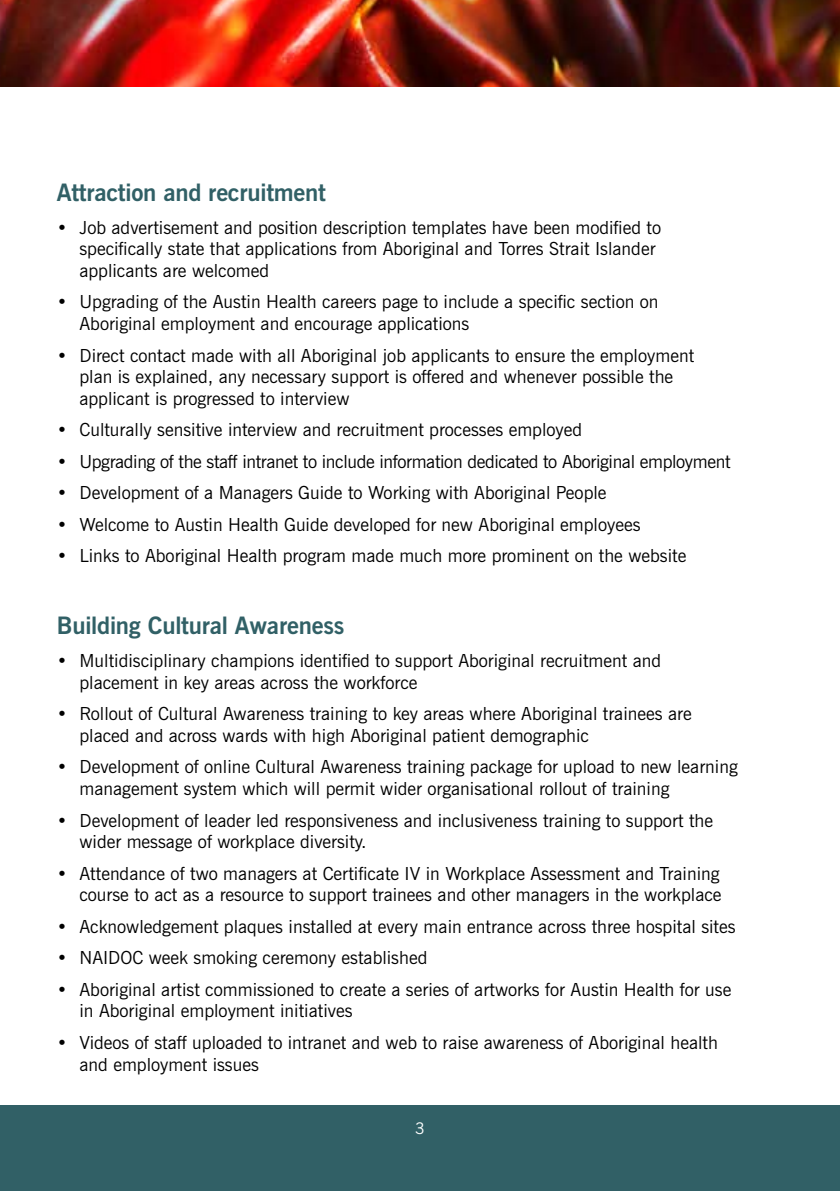
<style>
.page{position:relative;width:840px;height:1191px;background:#fff}
.page>*{position:absolute;margin:0;border:0;box-sizing:border-box;transform-origin:0 0}
.t1{font:700 24px "News Gothic BT";letter-spacing:-.01em;color:#316066}
.t2{font:18px/21.6px "News Gothic BT";color:#000}
.t3{font:18px "News Gothic BT";letter-spacing:-.02em;color:#000}
.t4{font:16px "News Gothic BT";color:#fff}
</style>
<div class="page">
<div style="left:0;top:1106px;width:839px;height:85px;background:#316066"></div>
<img style="left:0;top:0;width:839px;height:86px">
<h1 class="t1" style="left:57px;top:178px;width:270px">Attraction and recruitment</h1>
<p class="t2" style="left:79px;top:216px;width:582px;text-indent:-23px">• Job advertisement and position description templates have been modified to specifically state that applications from Aboriginal and Torres Strait Islander applicants are welcomed</p>
<p class="t2" style="left:79px;top:291px;width:580px;text-indent:-23px">• Upgrading of the Austin Health careers page to include a specific section on<br>Aboriginal employment and encourage applications</p>
<p class="t2" style="left:79px;top:344px;width:616px;text-indent:-23px">• Direct contact made with all Aboriginal job applicants to ensure the employment plan is explained, any necessary support is offered and whenever possible the applicant is progressed to interview</p>
<p class="t2" style="left:57px;top:419px;width:526px">• Culturally sensitive interview and recruitment processes employed</p>
<p class="t3" style="left:57px;top:450px;width:675px">• Upgrading of the staff intranet to include information dedicated to Aboriginal employment</p>
<p class="t2" style="left:57px;top:482px;width:551px">• Development of a Managers Guide to Working with Aboriginal People</p>
<p class="t2" style="left:57px;top:513px;width:585px">• Welcome to Austin Health Guide developed for new Aboriginal employees</p>
<p class="t2" style="left:57px;top:545px;width:630px">• Links to Aboriginal Health program made much more prominent on the website</p>
<h1 class="t1" style="left:57px;top:611px;width:289px">Building Cultural Awareness</h1>
<p class="t2" style="left:79px;top:650px;width:583px;text-indent:-23px">• Multidisciplinary champions identified to support Aboriginal recruitment and placement in key areas across the workforce</p>
<p class="t2" style="left:79px;top:703px;width:613px;text-indent:-23px">• Rollout of Cultural Awareness training to key areas where Aboriginal trainees are placed and across wards with high Aboriginal patient demographic</p>
<p class="t2" style="left:79px;top:756px;width:659px;text-indent:-23px">• Development of online Cultural Awareness training package for upload to new learning management system which will permit wider organisational rollout of training</p>
<p class="t2" style="left:79px;top:809px;width:635px;text-indent:-23px">• Development of leader led responsiveness and inclusiveness training to support the wider message of workplace diversity.</p>
<p class="t2" style="left:57px;top:862px;width:666px;text-align:right">• Attendance of two managers at Certificate IV in Workplace Assessment and Training course to act as a resource to support trainees and other managers in the workplace</p>
<p class="t2" style="left:57px;top:915px;width:680px">• Acknowledgement plaques installed at every main entrance across three hospital sites</p>
<p class="t2" style="left:57px;top:947px;width:372px">• NAIDOC week smoking ceremony established</p>
<p class="t2" style="left:79px;top:978px;width:653px;text-indent:-23px">• Aboriginal artist commissioned to create a series of artworks for Austin Health for use in Aboriginal employment initiatives</p>
<p class="t2" style="left:79px;top:1031px;width:639px;text-indent:-23px">• Videos of staff uploaded to intranet and web to raise awareness of Aboriginal health and employment issues</p>
<p class="t4" style="left:415px;top:1118px;width:11px">3</p>
</div>
